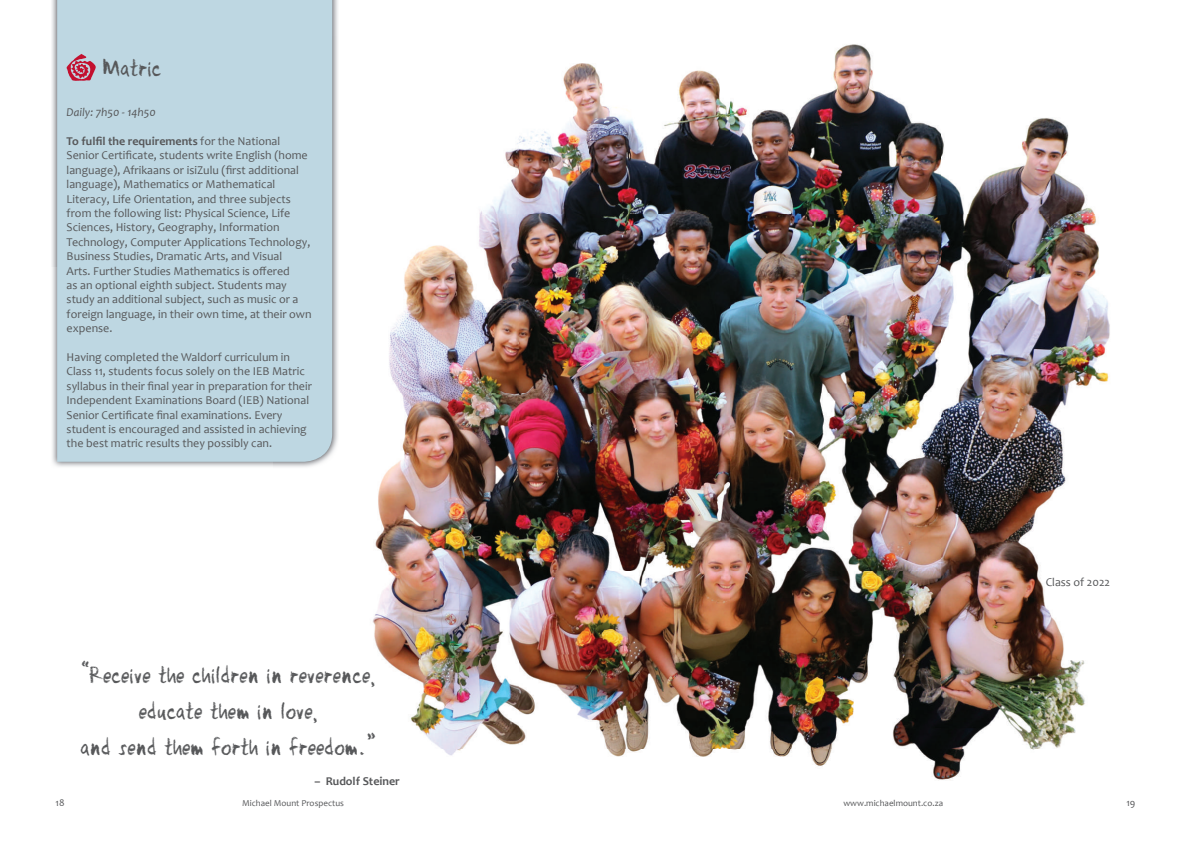
<style>
.page{position:relative;width:1191px;height:842px;background:#fff}
.page>*{position:absolute;margin:0;border:0;box-sizing:border-box;transform-origin:0 0}
.t1{font:30px/36px "Michael Mount Chalk";color:#57585a;text-align:center}
.t2{font:12px/14.4px "Candara";color:#57585a}
.t3{font:italic 12px "Candara";color:#57585a}
.t4{font:700 12px "Candara";color:#57585a}
.t5{font:10px "Candara";color:#57585a}
.t6{font:9px "Candara";color:#57585a}
.s1{font-weight:700}
</style>
<div class="page">
<img style="left:389px;top:44px;width:721px;height:349px">
<img style="left:372px;top:393px;width:713px;height:387px">
<img style="left:52px;top:0;width:286px;height:467px">
<div style="left:57px;top:0;width:275px;height:462px;background:#bed7e2"></div>
<svg style="left:67px;top:54px;width:29px;height:27px"></svg>
<h1 class="t1" style="left:103px;top:51px;width:60px">Matric</h1>
<p class="t3" style="left:67px;top:105px;width:91px">Daily: 7h50 - 14h50</p>
<p class="t2" style="left:67px;top:134px;width:246px"><span class="s1">To fulfil the requirements</span> for the National Senior Certificate, students write English (home language), Afrikaans or isiZulu (first additional language), Mathematics or Mathematical Literacy, Life Orientation, and three subjects from the following list: Physical Science, Life Sciences, History, Geography, Information Technology, Computer Applications Technology, Business Studies, Dramatic Arts, and Visual<br>Arts. Further Studies Mathematics is offered<br>as an optional eighth subject. Students may study an additional subject, such as music or a foreign language, in their own time, at their own expense.</p>
<p class="t2" style="left:67px;top:350px;width:247px">Having completed the Waldorf curriculum in Class 11, students focus solely on the IEB Matric syllabus in their final year in preparation for their Independent Examinations Board (IEB) National Senior Certificate final examinations. Every student is encouraged and assisted in achieving the best matric results they possibly can.</p>
<h1 class="t1" style="left:81px;top:657px;width:297px">“Receive the children in reverence, educate them in love,<br>and send them forth in freedom.”</h1>
<p class="t4" style="left:314px;top:774px;width:87px">– Rudolf Steiner</p>
<p class="t2" style="left:1045px;top:575px;width:66px">Class of 2022</p>
<p class="t5" style="left:56px;top:797px;width:10px">18</p>
<p class="t6" style="left:242px;top:798px;width:103px">Michael Mount Prospectus</p>
<p class="t6" style="left:843px;top:797px;width:101px">www.michaelmount.co.za</p>
<p class="t5" style="left:1126px;top:797px;width:10px">19</p>
</div>
